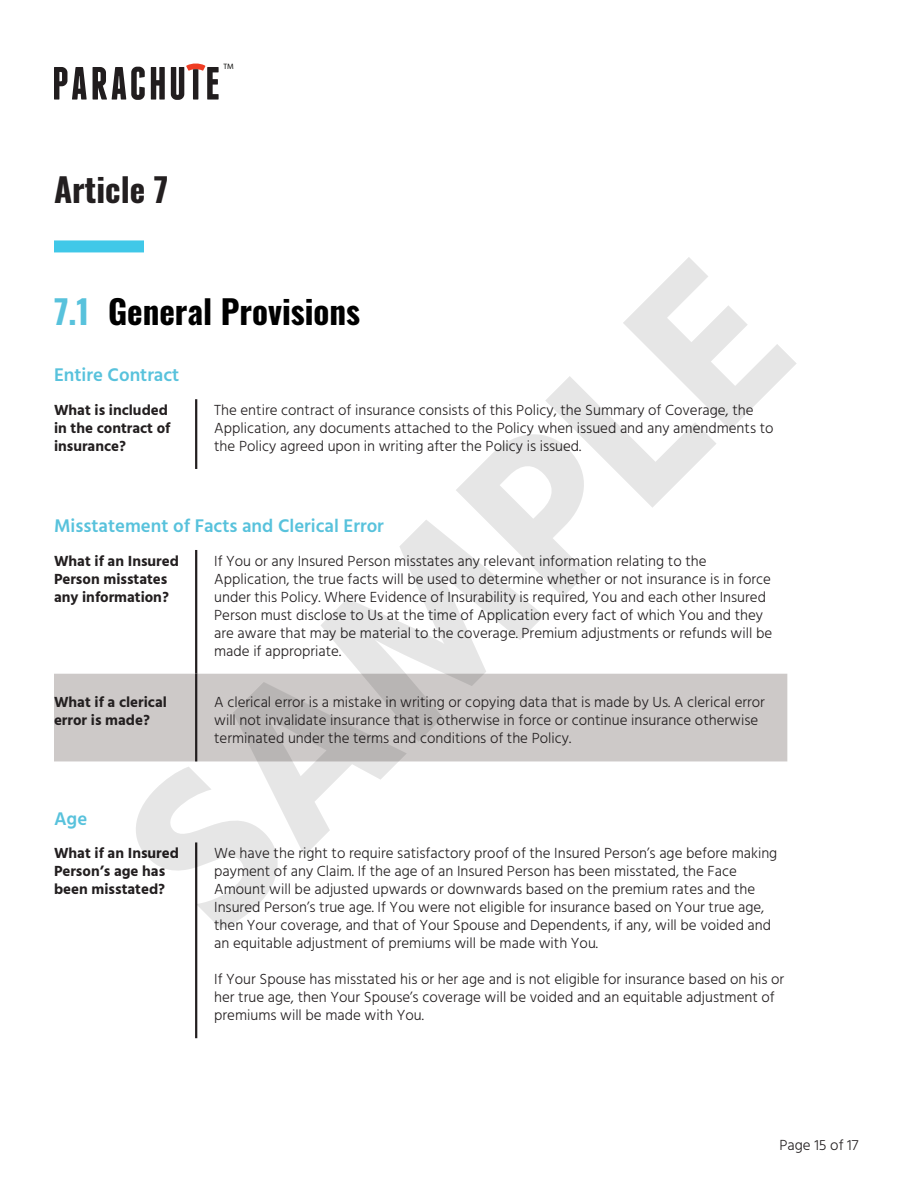
<style>
.page{position:relative;width:918px;height:1188px;background:#fff}
.page>*{position:absolute;margin:0;border:0;box-sizing:border-box;transform-origin:0 0}
.t1{font:700 225px "Hind";color:#000}
.Header_2{font:700 33px "Oswald";color:#000}
.t2{font:700 33px "Oswald";color:#231f20}
.Header_3{font:600 18.75px "Hind";color:#58c2dc}
.t3{font:300 15px/18px "Hind";color:#231f20}
.t4{font:700 15px/18px "Hind";color:#231f20}
.t5{font:7.8px "Hind";color:#040503}
.s1{color:#58c2dc}
</style>
<div class="page">
<svg style="left:54px;top:67px;width:33px;height:33px"></svg>
<svg style="left:93px;top:67px;width:52px;height:33px"></svg>
<svg style="left:151px;top:67px;width:14px;height:33px"></svg>
<svg style="left:171px;top:63px;width:48px;height:37px"></svg>
<div style="left:193px;top:69px;width:5px;height:31px;background:#211d1e"></div>
<hr style="left:195px;top:399px;width:2px;height:70px;background:#231f20">
<div style="left:54px;top:674px;width:733px;height:87px;background:#cdc9c8"></div>
<hr style="left:195px;top:550px;width:2px;height:124px;background:#231f20">
<hr style="left:195px;top:674px;width:2px;height:87px;background:#231f20">
<hr style="left:195px;top:842px;width:2px;height:196px;background:#231f20">
<div style="left:54px;top:240px;width:90px;height:12px;background:#40c8e8"></div>
<p class="t2" style="left:54px;top:172px;width:116px">Article 7</p>
<p class="t5" style="left:224px;top:61px;width:12px">TM</p>
<h1 class="t1" style="left:71px;top:793px;width:832px;rotate:-45deg">SAMPLE</h1>
<p class="Header_2" style="left:54px;top:295px;width:308px"><span class="s1">7.1</span> General Provisions</p>
<p class="Header_3" style="left:54px;top:362px;width:127px">Entire Contract</p>
<p class="t4" style="left:54px;top:401px;width:118px">What is included in the contract of insurance?</p>
<p class="t3" style="left:214px;top:402px;width:561px">The entire contract of insurance consists of this Policy, the Summary of Coverage, the<br>Application, any documents attached to the Policy when issued and any amendments to the Policy agreed upon in writing after the Policy is issued.</p>
<p class="Header_3" style="left:54px;top:513px;width:331px">Misstatement of Facts and Clerical Error</p>
<p class="t4" style="left:54px;top:552px;width:127px">What if an Insured<br>Person misstates any information?</p>
<p class="t3" style="left:214px;top:553px;width:559px">If You or any Insured Person misstates any relevant information relating to the Application, the true facts will be used to determine whether or not insurance is in force under this Policy. Where Evidence of Insurability is required, You and each other Insured Person must disclose to Us at the time of Application every fact of which You and they are aware that may be material to the coverage. Premium adjustments or refunds will be made if appropriate.</p>
<p class="t4" style="left:54px;top:693px;width:114px">What if a clerical error is made?</p>
<p class="t3" style="left:214px;top:694px;width:552px">A clerical error is a mistake in writing or copying data that is made by Us. A clerical error will not invalidate insurance that is otherwise in force or continue insurance otherwise terminated under the terms and conditions of the Policy.</p>
<p class="Header_3" style="left:54px;top:805px;width:35px">Age</p>
<p class="t4" style="left:54px;top:844px;width:127px">What if an Insured<br>Person’s age has been misstated?</p>
<p class="t3" style="left:214px;top:845px;width:565px">We have the right to require satisfactory proof of the Insured Person’s age before making payment of any Claim. If the age of an Insured Person has been misstated, the Face Amount will be adjusted upwards or downwards based on the premium rates and the Insured Person’s true age. If You were not eligible for insurance based on Your true age, then Your coverage, and that of Your Spouse and Dependents, if any, will be voided and an equitable adjustment of premiums will be made with You.</p>
<p class="t3" style="left:214px;top:971px;width:572px">If Your Spouse has misstated his or her age and is not eligible for insurance based on his or her true age, then Your Spouse’s coverage will be voided and an equitable adjustment of premiums will be made with You.</p>
<p class="t3" style="left:779px;top:1137px;width:81px">Page 15 of 17</p>
</div>
